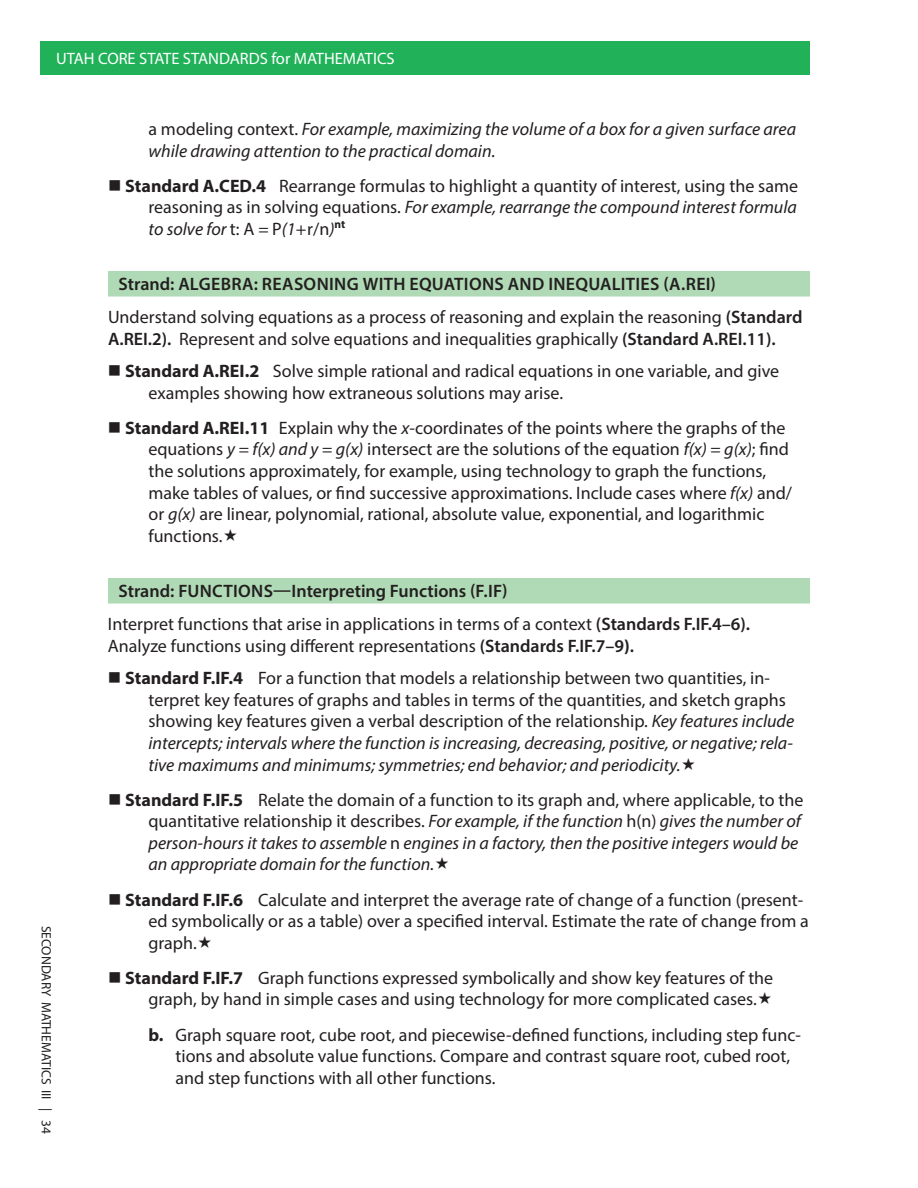
<style>
.page{position:relative;width:918px;height:1188px;background:#fff}
.page>*{position:absolute;margin:0;border:0;box-sizing:border-box;transform-origin:0 0}
.t1{font:18px/21.6px "Myriad Pro";color:#231f20}
.t2{font:italic 18px/21.6px "Myriad Pro";color:#231f20}
.t3{font:600 18px/32.7px "Myriad Pro";color:#231f20}
.t4{font:16.5px "Myriad Pro";color:#fff}
.t5{font:13.5px "Myriad Pro";color:#231f20}
.s1{font-style:normal}
.s2{font-weight:700}
.s3{font-style:italic}
.s4{font-weight:600}
.s5{font-weight:400}
.s6{font-weight:700;font-style:normal}
</style>
<div class="page">
<div style="left:40px;top:41px;width:770px;height:34px;background:#21b259"></div>
<div style="left:108px;top:271px;width:702px;height:26px;background:#afdab5"></div>
<div style="left:108px;top:578px;width:702px;height:26px;background:#afdab5"></div>
<p class="t4" style="left:56px;top:48px;width:340px">UTAH CORE STATE STANDARDS for MATHEMATICS</p>
<p class="t2" style="left:148px;top:118px;width:649px"><span class="s1">a modeling context.</span> For example, maximizing the volume of a box for a given surface area while drawing attention to the practical domain.</p>
<p class="t1" style="left:149px;top:175px;width:651px;text-align:justify;text-indent:-23px"><span class="s2">Standard A.CED.4</span> Rearrange formulas to highlight a quantity of interest, using the same reasoning as in solving equations. <span class="s3">For example, rearrange the compound interest formula to solve for</span> t: A <span class="s3">=</span> P<span class="s3">(1</span>+r/n<span class="s3">)</span><sup>nt</sup></p>
<p class="t5" style="left:55px;top:926px;width:210px;rotate:90deg">SECONDARY MATHEMATICS III | 34</p>
<p class="t1" style="left:108px;top:268px;width:696px;line-height:32.7px;text-indent:10px"><span class="s4">Strand: ALGEBRA: REASONING WITH EQUATIONS AND INEQUALITIES (A.REI)<br></span>Understand solving equations as a process of reasoning and explain the reasoning <span class="s4">(Standard</span></p>
<p class="t1" style="left:108px;top:322px;width:673px;line-height:32.7px;text-align:right"><span class="s4">A.REI.2).</span> Represent and solve equations and inequalities graphically <span class="s4">(Standard A.REI.11).<br></span><span class="s2">Standard A.REI.2</span> Solve simple rational and radical equations in one variable, and give</p>
<p class="t1" style="left:125px;top:375px;width:662px;line-height:35.1px;text-indent:23px">examples showing how extraneous solutions may arise.<br><span class="s2">Standard A.REI.11</span> Explain why the <span class="s3">x</span>-coordinates of the points where the graphs of the</p>
<p class="t1" style="left:148px;top:438px;width:645px">equations <span class="s3">y = f(x) and y = g(x)</span> intersect are the solutions of the equation <span class="s3">f(x) = g(x)</span>; find the solutions approximately, for example, using technology to graph the functions, make tables of values, or find successive approximations. Include cases where <span class="s3">f(x)</span> and/ or <span class="s3">g(x)</span> are linear, polynomial, rational, absolute value, exponential, and logarithmic functions.</p>
<p class="t3" style="left:108px;top:574px;width:644px;text-indent:10px">Strand: FUNCTIONS—Interpreting Functions (F.IF)<br><span class="s5">Interpret functions that arise in applications in terms of a context</span> (Standards F.IF.4–6).</p>
<p class="t1" style="left:125px;top:629px;width:646px;line-height:32.7px;text-indent:-17px">Analyze functions using different representations <span class="s4">(Standards F.IF.7–9</span><span class="s2">)</span><span class="s4">.<br></span><span class="s2">Standard F.IF.4</span> For a function that models a relationship between two quantities, in-</p>
<p class="t2" style="left:149px;top:689px;width:647px"><span class="s1">terpret key features of graphs and tables in terms of the quantities, and sketch graphs showing key features given a verbal description of the relationship.</span> Key features include intercepts; intervals where the function is increasing, decreasing, positive, or negative; rela&shy;tive maximums and minimums; symmetries; end behavior; and periodicity.</p>
<p class="t2" style="left:149px;top:789px;width:656px;text-indent:-23px"><span class="s6">Standard F.IF.5</span> <span class="s1">Relate the domain of a function to its graph and, where applicable, to the quantitative relationship it describes.</span> For example, if the function <span class="s1">h(n)</span> gives the number of person-hours it takes to assemble <span class="s1">n</span> engines in a factory, then the positive integers would be an appropriate domain for the function.</p>
<p class="t1" style="left:149px;top:888px;width:662px;text-indent:-23px"><span class="s2">Standard F.IF.6</span> Calculate and interpret the average rate of change of a function (present&shy;ed symbolically or as a table) over a specified interval. Estimate the rate of change from a graph.</p>
<p class="t1" style="left:125px;top:967px;width:650px;text-align:center"><span class="s2">Standard F.IF.7</span> Graph functions expressed symbolically and show key features of the graph, by hand in simple cases and using technology for more complicated cases.</p>
<p class="t1" style="left:176px;top:1023px;width:627px;text-indent:-27px"><span class="s2">b.</span> Graph square root, cube root, and piecewise-defined functions, including step func&shy;tions and absolute value functions. Compare and contrast square root, cubed root, and step functions with all other functions.</p>
</div>
